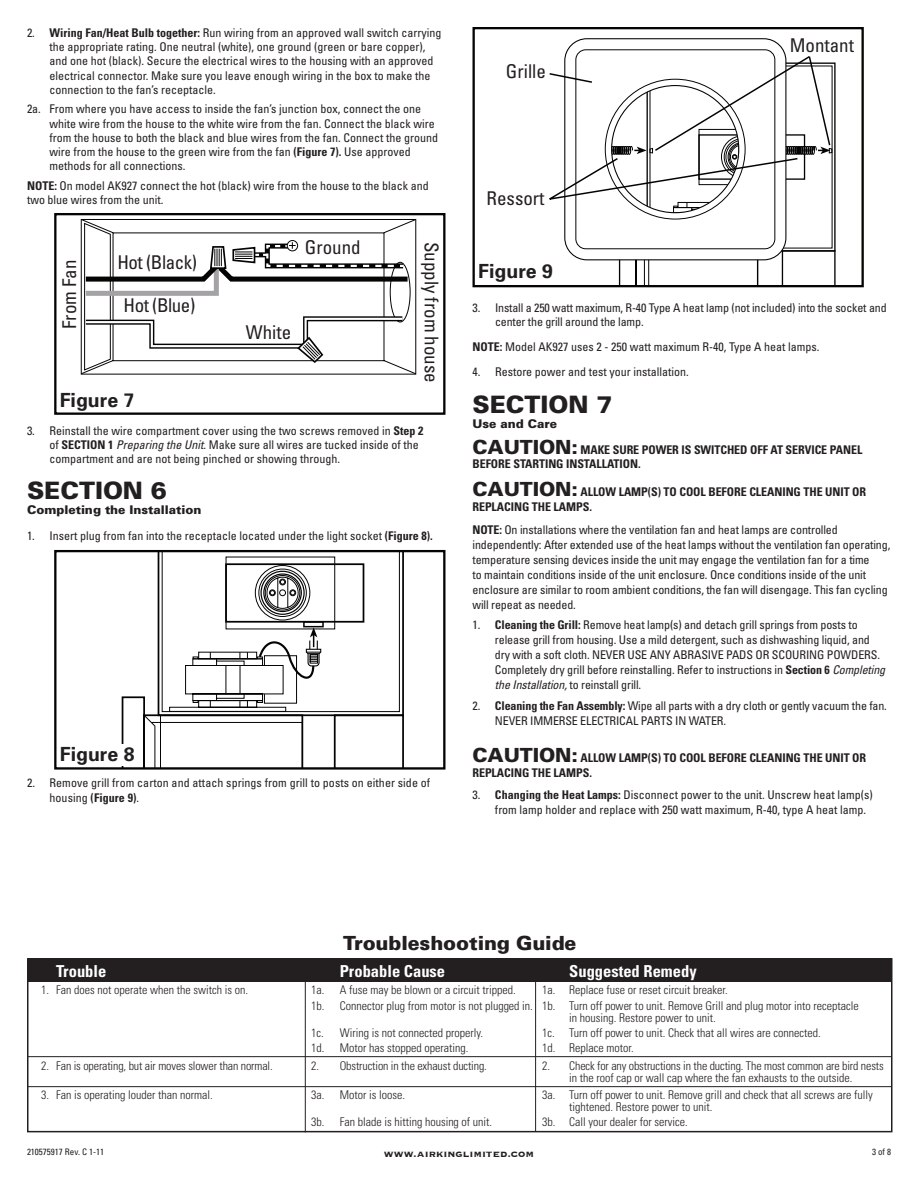
<style>
.page{position:relative;width:918px;height:1188px;background:#fff}
.page>*{position:absolute;margin:0;border:0;box-sizing:border-box;transform-origin:0 0}
.t1{font:900 24px "Univers";color:#231f20}
.t2{font:700 19.5px "Univers";color:#231f20}
.t3{font:900 19.5px "Univers";letter-spacing:-.005em;color:#231f20}
.t4{font:condensed 19.05px "Univers";color:#231f20}
.t5{font:condensed 19.05px "Univers";letter-spacing:-.025em;color:#231f20}
.t6{font:700 condensed 16.5px "Univers";color:#fff}
.t7{font:condensed 12px/14.2px "Univers";color:#231f20}
.t8{font:300 condensed 12px/12px "Univers";color:#231f20}
.t9{font:700 condensed 12px/15px "Univers";letter-spacing:-.005em;color:#231f20}
.t10{font:900 12px "Univers";color:#231f20}
.t11{font:700 12px "Copperplate";color:#231f20}
.t12{font:condensed 9px "Univers";color:#231f20}
.s1{font-weight:700}
.s2{font-style:italic}
.s3{font-weight:900;font-stretch:normal;font-size:19.5px}
</style>
<div class="page">
<div style="left:27px;top:958px;width:865px;height:174px;border:2px solid #231f20"></div>
<div style="left:28px;top:959px;width:864px;height:23px;background:#231f20"></div>
<hr style="left:305px;top:977px;width:1px;height:155px;background:#231f20">
<hr style="left:535px;top:978px;width:1px;height:154px;background:#231f20">
<hr style="left:28px;top:1056px;width:864px;height:1px;background:#231f20">
<hr style="left:28px;top:1086px;width:864px;height:1px;background:#231f20">
<div style="left:54px;top:213px;width:391px;height:202px;border:2px solid #040503"></div>
<svg style="left:81px;top:219px;width:335px;height:155px"></svg>
<svg style="left:84px;top:223px;width:327px;height:148px"></svg>
<div style="left:287px;top:240px;width:11px;height:11px;border:1px solid #040503;border-radius:50%"></div>
<svg style="left:81px;top:314px;width:326px;height:50px"></svg>
<svg style="left:81px;top:241px;width:332px;height:57px"></svg>
<svg style="left:121px;top:553px;width:283px;height:214px"></svg>
<div style="left:54px;top:550px;width:391px;height:220px;border:2px solid #040503"></div>
<div style="left:60px;top:745px;width:77px;height:21px;background:#fff"></div>
<div style="left:473px;top:27px;width:391px;height:260px;border:2px solid #040503"></div>
<svg style="left:567px;top:38px;width:216px;height:11px"></svg>
<svg style="left:548px;top:49px;width:288px;height:237px"></svg>
<p class="t7" style="left:50px;top:25px;width:393px;text-indent:-22px">2. <span class="s1">Wiring Fan/Heat Bulb together:</span> Run wiring from an approved wall switch carrying the appropriate rating. One neutral (white), one ground (green or bare copper), and one hot (black). Secure the electrical wires to the housing with an approved electrical connector. Make sure you leave enough wiring in the box to make the connection to the fan’s receptacle.</p>
<p class="t7" style="left:50px;top:102px;width:390px;text-indent:-22px">2a. From where you have access to inside the fan’s junction box, connect the one white wire from the house to the white wire from the fan. Connect the black wire from the house to both the black and blue wires from the fan. Connect the ground wire from the house to the green wire from the fan <span class="s1">(Figure 7).</span> Use approved methods for all connections.</p>
<p class="t7" style="left:27px;top:178px;width:403px"><span class="s1">NOTE:</span> On model AK927 connect the hot (black) wire from the house to the black and two blue wires from the unit.</p>
<h3 class="t4" style="left:57px;top:329px;width:71px;rotate:-90deg">From Fan</h3>
<h3 class="t5" style="left:117px;top:250px;width:81px">Hot (Black)</h3>
<h3 class="t4" style="left:124px;top:293px;width:73px">Hot (Blue)</h3>
<h2 class="t2" style="left:60px;top:388px;width:76px">Figure 7</h2>
<h3 class="t4" style="left:305px;top:235px;width:57px">Ground</h3>
<h3 class="t4" style="left:246px;top:320px;width:47px">White</h3>
<h3 class="t4" style="left:444px;top:242px;width:143px;rotate:90deg">Supply from house</h3>
<p class="t7" style="left:50px;top:423px;width:375px;text-indent:-22px">3. Reinstall the wire compartment cover using the two screws removed in <span class="s1">Step 2 </span>of <span class="s1">SECTION 1</span> <span class="s2">Preparing the Unit</span>. Make sure all wires are tucked inside of the compartment and are not being pinched or showing through.</p>
<h1 class="t1" style="left:27px;top:476px;width:141px">SECTION 6</h1>
<p class="t10" style="left:27px;top:503px;width:176px">Completing the Installation</p>
<p class="t7" style="left:27px;top:528px;width:407px">1. Insert plug from fan into the receptacle located under the light socket <span class="s1">(Figure 8).</span></p>
<h2 class="t2" style="left:60px;top:741px;width:76px">Figure 8</h2>
<p class="t7" style="left:49px;top:775px;width:382px;line-height:15px;text-indent:-22px">2. Remove grill from carton and attach springs from grill to posts on either side of housing <span class="s1">(Figure 9)</span>.</p>
<h3 class="t4" style="left:506px;top:59px;width:42px">Grille</h3>
<h3 class="t4" style="left:487px;top:186px;width:60px">Ressort</h3>
<h2 class="t2" style="left:478px;top:258px;width:76px">Figure 9</h2>
<h3 class="t4" style="left:790px;top:34px;width:66px">Montant</h3>
<p class="t7" style="left:495px;top:300px;width:393px;text-indent:-22px">3. Install a 250 watt maximum, R-40 Type A heat lamp (not included) into the socket and center the grill around the lamp.</p>
<p class="t7" style="left:472px;top:340px;width:348px"><span class="s1">NOTE:</span> Model AK927 uses 2 - 250 watt maximum R-40, Type A heat lamps.</p>
<p class="t7" style="left:472px;top:365px;width:218px">4. Restore power and test your installation.</p>
<h1 class="t1" style="left:472px;top:389px;width:141px">SECTION 7</h1>
<p class="t10" style="left:472px;top:416px;width:86px">Use and Care</p>
<p class="t9" style="left:472px;top:443px;width:391px;line-height:13.5px"><span class="s3">CAUTION:</span> MAKE SURE POWER IS SWITCHED OFF AT SERVICE PANEL<br>BEFORE STARTING INSTALLATION.</p>
<p class="t9" style="left:472px;top:484px;width:395px"><span class="s3">CAUTION:</span> ALLOW LAMP(S) TO COOL BEFORE CLEANING THE UNIT OR<br>REPLACING THE LAMPS.</p>
<p class="t7" style="left:472px;top:522px;width:419px;line-height:15px"><span class="s1">NOTE:</span> On installations where the ventilation fan and heat lamps are controlled independently: After extended use of the heat lamps without the ventilation fan operating, temperature sensing devices inside the unit may engage the ventilation fan for a time<br>to maintain conditions inside of the unit enclosure. Once conditions inside of the unit enclosure are similar to room ambient conditions, the fan will disengage. This fan cycling will repeat as needed.</p>
<p class="t7" style="left:495px;top:617px;width:392px;line-height:15px;text-indent:-22px">1. <span class="s1">Cleaning the Grill:</span> Remove heat lamp(s) and detach grill springs from posts to release grill from housing. Use a mild detergent, such as dishwashing liquid, and dry with a soft cloth. NEVER USE ANY ABRASIVE PADS OR SCOURING POWDERS.<br>Completely dry grill before reinstalling. Refer to instructions in <span class="s1">Section 6</span> <span class="s2">Completing the Installation,</span> to reinstall grill.</p>
<p class="t7" style="left:495px;top:697px;width:393px;line-height:15px;text-indent:-23px">2. <span class="s1">Cleaning the Fan Assembly:</span> Wipe all parts with a dry cloth or gently vacuum the fan.<br>NEVER IMMERSE ELECTRICAL PARTS IN WATER.</p>
<p class="t9" style="left:472px;top:750px;width:395px"><span class="s3">CAUTION:</span> ALLOW LAMP(S) TO COOL BEFORE CLEANING THE UNIT OR<br>REPLACING THE LAMPS.</p>
<p class="t7" style="left:495px;top:787px;width:379px;line-height:15px;text-indent:-22px">3. <span class="s1">Changing the Heat Lamps:</span> Disconnect power to the unit. Unscrew heat lamp(s) from lamp holder and replace with 250 watt maximum, R-40, type A heat lamp.</p>
<h2 class="t3" style="left:343px;top:931px;width:235px">Troubleshooting Guide</h2>
<h3 class="t6" style="left:56px;top:961px;width:52px">Trouble</h3>
<h3 class="t6" style="left:340px;top:961px;width:107px">Probable Cause</h3>
<h3 class="t6" style="left:569px;top:961px;width:129px">Suggested Remedy</h3>
<p class="t8" style="left:41px;top:984px;width:208px">1. Fan does not operate when the switch is on.</p>
<p class="t8" style="left:311px;top:984px;width:206px">1a. A fuse may be blown or a circuit tripped.</p>
<p class="t8" style="left:311px;top:982px;width:549px;line-height:15.3px;text-indent:231px">1a. Replace fuse or reset circuit breaker.<br>1b. Connector plug from motor is not plugged in. 1b. Turn off power to unit. Remove Grill and plug motor into receptacle</p>
<p class="t8" style="left:569px;top:1011px;width:148px">in housing. Restore power to unit.</p>
<p class="t8" style="left:311px;top:1027px;width:173px">1c. Wiring is not connected properly.</p>
<p class="t8" style="left:542px;top:1027px;width:280px">1c. Turn off power to unit. Check that all wires are connected.</p>
<p class="t8" style="left:311px;top:1042px;width:159px">1d. Motor has stopped operating.</p>
<p class="t8" style="left:542px;top:1042px;width:93px">1d. Replace motor.</p>
<p class="t8" style="left:41px;top:1059px;width:233px">2. Fan is operating, but air moves slower than normal.</p>
<p class="t8" style="left:311px;top:1059px;width:177px">2. Obstruction in the exhaust ducting.</p>
<p class="t8" style="left:542px;top:1059px;width:343px;text-align:center">2. Check for any obstructions in the ducting. The most common are bird nests in the roof cap or wall cap where the fan exhausts to the outside.</p>
<p class="t8" style="left:41px;top:1089px;width:173px">3. Fan is operating louder than normal.</p>
<p class="t8" style="left:311px;top:1089px;width:95px">3a. Motor is loose.</p>
<p class="t8" style="left:569px;top:1089px;width:305px;text-indent:-27px">3a. Turn off power to unit. Remove grill and check that all screws are fully tightened. Restore power to unit.</p>
<p class="t8" style="left:311px;top:1116px;width:183px">3b. Fan blade is hitting housing of unit.</p>
<p class="t8" style="left:542px;top:1116px;width:147px">3b. Call your dealer for service.</p>
<p class="t12" style="left:27px;top:1146px;width:79px">210575917 Rev. C 1-11</p>
<p class="t11" style="left:384px;top:1146px;width:152px">www.airkinglimited.com</p>
<p class="t12" style="left:872px;top:1146px;width:20px">3 of 8</p>
</div>
